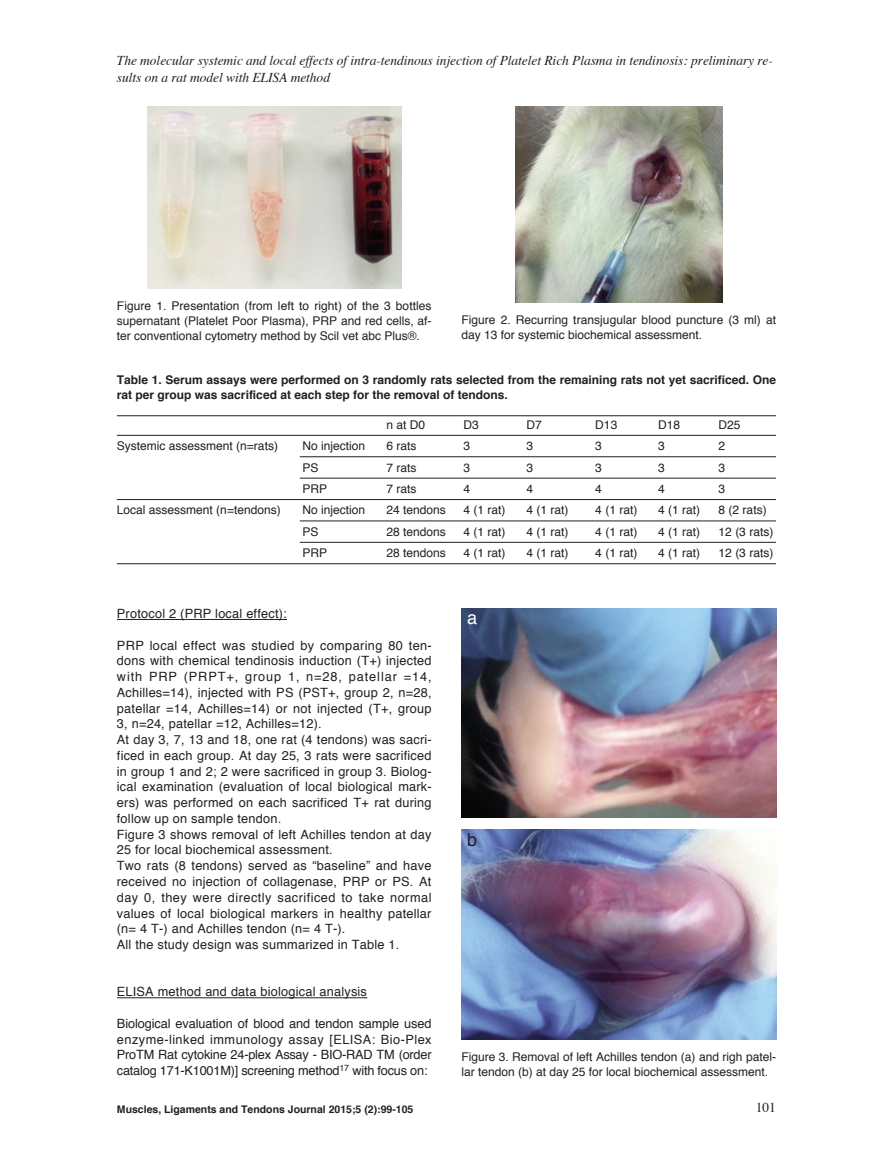
<style>
.page{position:relative;width:893px;height:1149px;background:#fff}
.page>*{position:absolute;margin:0;border:0;box-sizing:border-box;transform-origin:0 0}
.t1{font:18px "Helvetica";color:#fff}
.t2{font:18px "Helvetica";color:#231f20}
.t3{font:italic 13.5px/16.2px "Times";letter-spacing:-.005em;color:#231f20}
.t4{font:13.5px "Times";color:#231f20}
.t5{font:12.75px/15.8px "Helvetica";letter-spacing:.015em;color:#231f20}
.t6{font:12px/15px "Helvetica";color:#231f20}
.t7{font:700 12px/15px "Helvetica";color:#231f20}
.t8{font:700 10.5px "Helvetica";color:#231f20}
</style>
<div class="page">
<hr style="left:117px;top:619px;width:170px;height:1px;background:#231f20">
<hr style="left:117px;top:997px;width:250px;height:1px;background:#231f20">
<img style="left:147px;top:106px;width:254px;height:182px">
<img style="left:461px;top:829px;width:315px;height:209px">
<img style="left:461px;top:608px;width:315px;height:209px">
<img style="left:515px;top:106px;width:207px;height:197px">
<hr style="left:117px;top:415px;width:659px;height:1px;background:#231f20">
<hr style="left:117px;top:435px;width:659px;height:1px;background:#231f20">
<hr style="left:300px;top:456px;width:476px;height:1px;background:#231f20">
<hr style="left:300px;top:477px;width:476px;height:1px;background:#231f20">
<hr style="left:117px;top:499px;width:659px;height:1px;background:#231f20">
<hr style="left:300px;top:520px;width:476px;height:1px;background:#231f20">
<hr style="left:300px;top:542px;width:476px;height:1px;background:#231f20">
<hr style="left:117px;top:563px;width:659px;height:1px;background:#231f20">
<p class="t3" style="left:117px;top:54px;width:658px">The molecular systemic and local effects of intra-tendinous injection of Platelet Rich Plasma in tendinosis: preliminary re&shy;sults on a rat model with ELISA method</p>
<p class="t6" style="left:117px;top:299px;width:316px;text-align:justify">Figure 1. Presentation (from left to right) of the 3 bottles supernatant (Platelet Poor Plasma), PRP and red cells, af&shy;ter conventional cytometry method by Scil vet abc Plus®.</p>
<p class="t6" style="left:461px;top:313px;width:316px">Figure 2. Recurring transjugular blood puncture (3 ml) at day 13 for systemic biochemical assessment.</p>
<p class="t7" style="left:117px;top:373px;width:661px">Table 1. Serum assays were performed on 3 randomly rats selected from the remaining rats not yet sacrificed. One rat per group was sacrificed at each step for the removal of tendons.</p>
<p class="t6" style="left:387px;top:418px;width:40px">n at D0</p>
<p class="t6" style="left:463px;top:418px;width:17px">D3</p>
<p class="t6" style="left:526px;top:418px;width:17px">D7</p>
<p class="t6" style="left:595px;top:418px;width:24px">D13</p>
<p class="t6" style="left:658px;top:418px;width:24px">D18</p>
<p class="t6" style="left:719px;top:418px;width:24px">D25</p>
<p class="t6" style="left:117px;top:439px;width:163px">Systemic assessment (n=rats)</p>
<p class="t6" style="left:302px;top:439px;width:64px">No injection</p>
<p class="t6" style="left:387px;top:439px;width:32px">6 rats</p>
<p class="t6" style="left:463px;top:439px;width:8px">3</p>
<p class="t6" style="left:526px;top:439px;width:8px">3</p>
<p class="t6" style="left:595px;top:439px;width:8px">3</p>
<p class="t6" style="left:658px;top:439px;width:8px">3</p>
<p class="t6" style="left:719px;top:439px;width:8px">2</p>
<p class="t6" style="left:302px;top:460px;width:18px">PS</p>
<p class="t6" style="left:387px;top:460px;width:32px">7 rats</p>
<p class="t6" style="left:463px;top:460px;width:8px">3</p>
<p class="t6" style="left:526px;top:460px;width:8px">3</p>
<p class="t6" style="left:595px;top:460px;width:8px">3</p>
<p class="t6" style="left:658px;top:460px;width:8px">3</p>
<p class="t6" style="left:719px;top:460px;width:8px">3</p>
<p class="t6" style="left:302px;top:482px;width:26px">PRP</p>
<p class="t6" style="left:387px;top:482px;width:32px">7 rats</p>
<p class="t6" style="left:463px;top:482px;width:8px">4</p>
<p class="t6" style="left:526px;top:482px;width:8px">4</p>
<p class="t6" style="left:595px;top:482px;width:8px">4</p>
<p class="t6" style="left:658px;top:482px;width:8px">4</p>
<p class="t6" style="left:719px;top:482px;width:8px">3</p>
<p class="t6" style="left:117px;top:503px;width:165px">Local assessment (n=tendons)</p>
<p class="t6" style="left:302px;top:503px;width:64px">No injection</p>
<p class="t6" style="left:387px;top:503px;width:61px">24 tendons</p>
<p class="t6" style="left:463px;top:503px;width:44px">4 (1 rat)</p>
<p class="t6" style="left:526px;top:503px;width:44px">4 (1 rat)</p>
<p class="t6" style="left:595px;top:503px;width:44px">4 (1 rat)</p>
<p class="t6" style="left:658px;top:503px;width:44px">4 (1 rat)</p>
<p class="t6" style="left:719px;top:503px;width:50px">8 (2 rats)</p>
<p class="t6" style="left:302px;top:525px;width:18px">PS</p>
<p class="t6" style="left:387px;top:525px;width:61px">28 tendons</p>
<p class="t6" style="left:463px;top:525px;width:44px">4 (1 rat)</p>
<p class="t6" style="left:526px;top:525px;width:44px">4 (1 rat)</p>
<p class="t6" style="left:595px;top:525px;width:44px">4 (1 rat)</p>
<p class="t6" style="left:658px;top:525px;width:44px">4 (1 rat)</p>
<p class="t6" style="left:719px;top:525px;width:56px">12 (3 rats)</p>
<p class="t6" style="left:302px;top:546px;width:26px">PRP</p>
<p class="t6" style="left:387px;top:546px;width:61px">28 tendons</p>
<p class="t6" style="left:463px;top:546px;width:44px">4 (1 rat)</p>
<p class="t6" style="left:526px;top:546px;width:44px">4 (1 rat)</p>
<p class="t6" style="left:595px;top:546px;width:44px">4 (1 rat)</p>
<p class="t6" style="left:658px;top:546px;width:44px">4 (1 rat)</p>
<p class="t6" style="left:719px;top:546px;width:56px">12 (3 rats)</p>
<p class="t5" style="left:117px;top:606px;width:171px">Protocol 2 (PRP local effect):</p>
<p class="t5" style="left:117px;top:638px;width:316px">PRP local effect was studied by comparing 80 ten&shy;dons with chemical tendinosis induction (T+) injected with PRP (PRPT+, group 1, n=28, patellar =14, Achilles=14), injected with PS (PST+, group 2, n=28, patellar =14, Achilles=14) or not injected (T+, group 3, n=24, patellar =12, Achilles=12).<br>At day 3, 7, 13 and 18, one rat (4 tendons) was sacri&shy;ficed in each group. At day 25, 3 rats were sacrificed in group 1 and 2; 2 were sacrificed in group 3. Biolog&shy;ical examination (evaluation of local biological mark&shy;ers) was performed on each sacrificed T+ rat during follow up on sample tendon.<br>Figure 3 shows removal of left Achilles tendon at day 25 for local biochemical assessment.<br>Two rats (8 tendons) served as “baseline” and have received no injection of collagenase, PRP or PS. At day 0, they were directly sacrificed to take normal values of local biological markers in healthy patellar (n= 4 T-) and Achilles tendon (n= 4 T-).<br>All the study design was summarized in Table 1.</p>
<p class="t5" style="left:117px;top:984px;width:252px">ELISA method and data biological analysis</p>
<p class="t5" style="left:117px;top:1016px;width:316px;text-align:justify">Biological evaluation of blood and tendon sample used enzyme-linked immunology assay [ELISA: Bio-Plex ProTM Rat cytokine 24-plex Assay - BIO-RAD TM (order catalog 171-K1001M)] screening method<sup>17</sup> with focus on:</p>
<h1 class="t1" style="left:467px;top:609px;width:12px">a</h1>
<h1 class="t2" style="left:467px;top:831px;width:12px">b</h1>
<p class="t6" style="left:461px;top:1049px;width:316px">Figure 3. Removal of left Achilles tendon (a) and righ patel&shy;lar tendon (b) at day 25 for local biochemical assessment.</p>
<p class="t8" style="left:117px;top:1104px;width:298px">Muscles, Ligaments and Tendons Journal 2015;5 (2):99-105</p>
<p class="t4" style="left:756px;top:1101px;width:22px">101</p>
</div>
